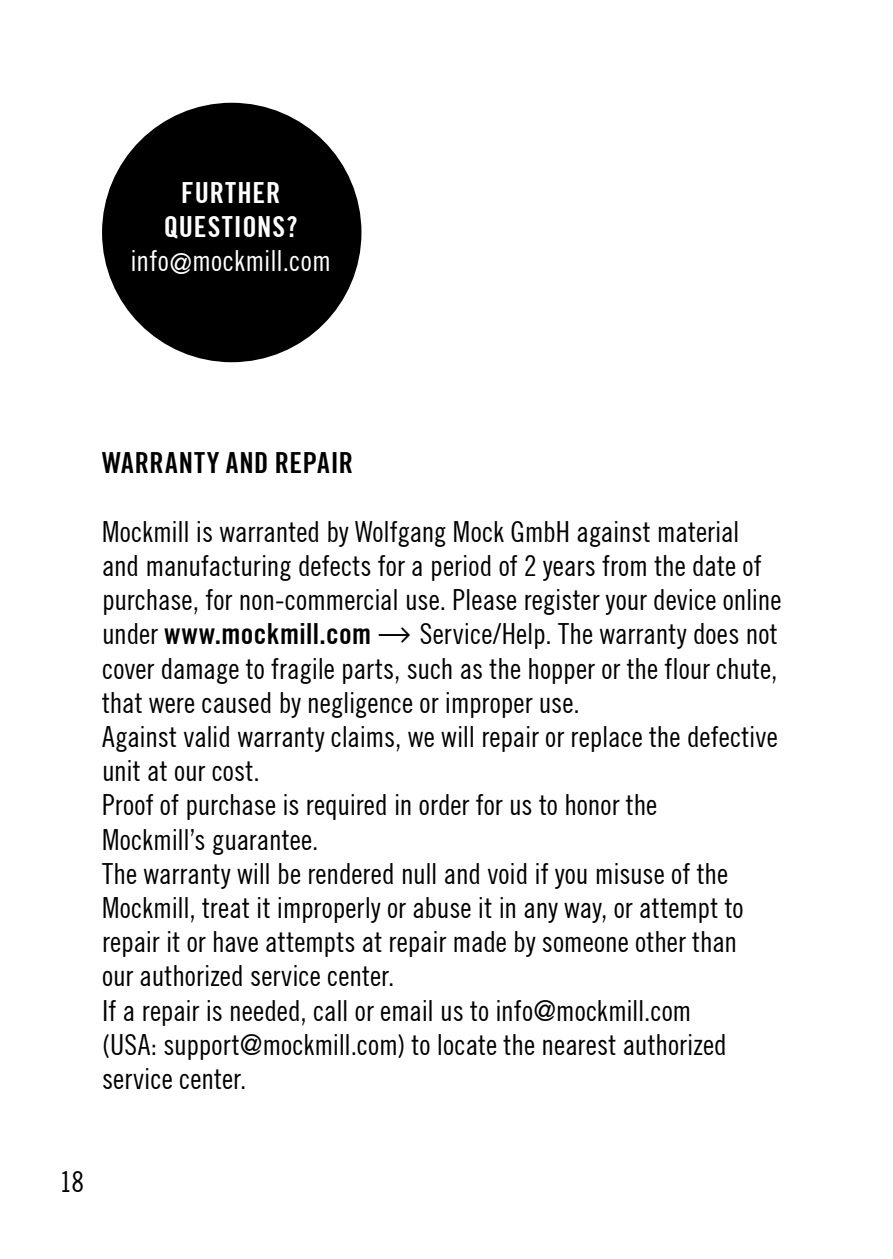
<style>
.page{position:relative;width:893px;height:1259px;background:#fff}
.page>*{position:absolute;margin:0;border:0;box-sizing:border-box;transform-origin:0 0}
.t1{font:28.5px/34.2px "Trade Gothic Cond Eighteen";color:#000}
.t2{font:28.5px "Trade Gothic Bold Cond Twenty";letter-spacing:.025em;color:#000}
.t3{font:28.5px/34.2px "Trade Gothic Bold Cond Twenty";letter-spacing:.035em;color:#fff;text-align:center}
.t4{font:28.5px "Trade Gothic Cond Eighteen";letter-spacing:.005em;color:#fff}
.s1{font-family:"Trade Gothic Bold Cond Twenty"}
.s2{font-family:"Cera PRO"}
</style>
<div class="page">
<div style="left:102px;top:103px;width:259px;height:259px;background:#000;border-radius:50%"></div>
<p class="t3" style="left:164px;top:175px;width:135px">FURTHER<br>QUESTIONS?</p>
<p class="t4" style="left:130px;top:244px;width:202px">info@mockmill.com</p>
<p class="t2" style="left:102px;top:446px;width:252px">WARRANTY AND REPAIR</p>
<p class="t1" style="left:102px;top:514px;width:681px">Mockmill is warranted by Wolfgang Mock GmbH against material and manufacturing defects for a period of 2 years from the date of purchase, for non-commercial use. Please register your device online under <span class="s1">www.mockmill.com</span> <span class="s2">⟶</span> Service/Help. The warranty does not cover damage to fragile parts, such as the hopper or the flour chute, that were caused by negligence or improper use.<br>Against valid warranty claims, we will repair or replace the defective unit at our cost.<br>Proof of purchase is required in order for us to honor the<br>Mockmill’s guarantee.<br>The warranty will be rendered null and void if you misuse of the Mockmill, treat it improperly or abuse it in any way, or attempt to repair it or have attempts at repair made by someone other than<br>our authorized service center.<br>If a repair is needed, call or email us to info@mockmill.com<br>(USA: support@mockmill.com) to locate the nearest authorized service center.</p>
<p class="t1" style="left:60px;top:1164px;width:26px">18</p>
</div>
